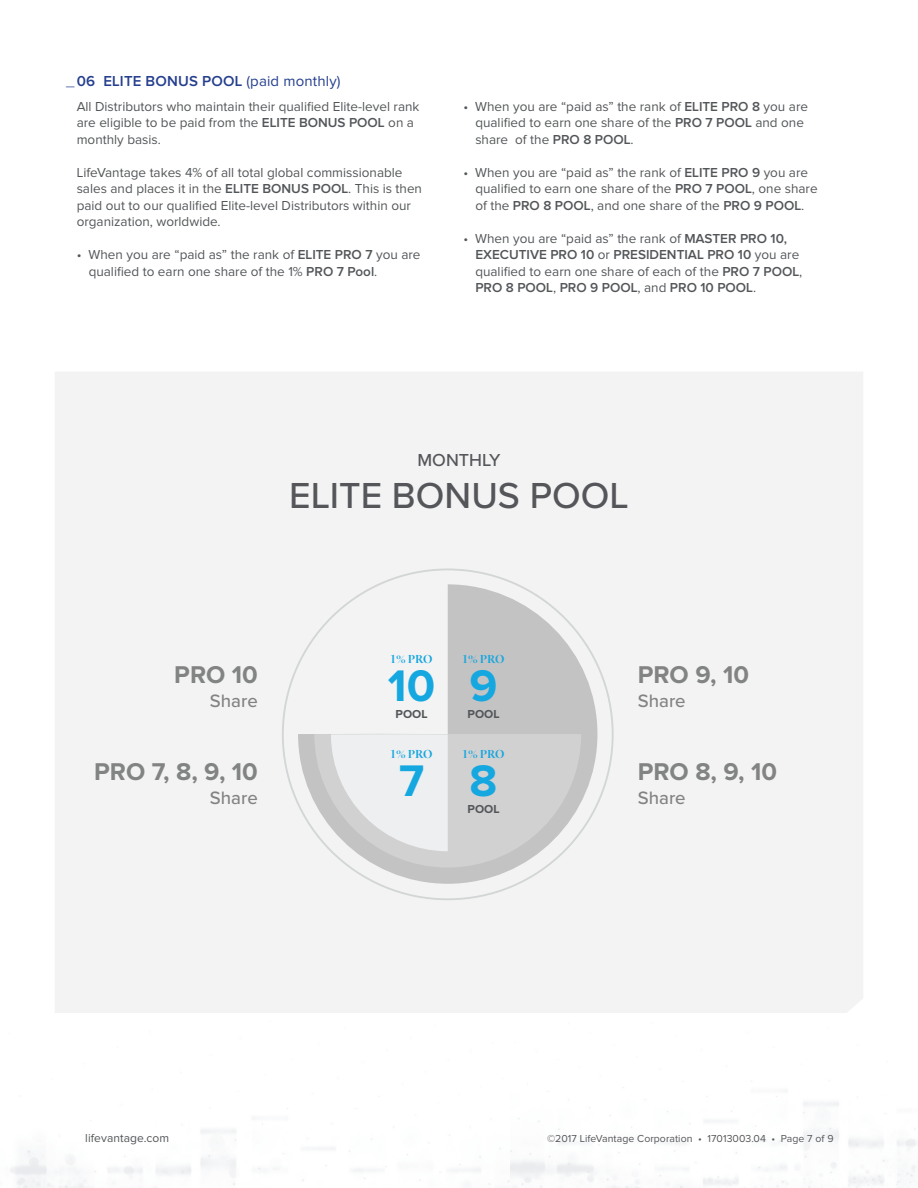
<style>
.page{position:relative;width:918px;height:1188px;background:#fff}
.page>*{position:absolute;margin:0;border:0;box-sizing:border-box;transform-origin:0 0}
.t1{font:700 45.9px "Proxima Nova";color:#15a7e0}
.t2{font:500 37.5px "Proxima Nova";color:#54565a}
.t3{font:700 25.2px "Proxima Nova";color:#828483}
.t4{font:500 18.6px "Proxima Nova";color:#828483}
.t5{font:500 18px "Proxima Nova";color:#54565a}
.t6{font:600 15px "Proxima Nova";letter-spacing:.01em;color:#253f8e}
.t7{font:13.5px/16.5px "Proxima Nova";color:#535659}
.t8{font:600 12px "Quarto";letter-spacing:-.005em;color:#17a6df}
.t9{font:12px "Proxima Nova";letter-spacing:.005em;color:#535659}
.t10{font:700 12px "Proxima Nova";color:#535759}
.t11{font:10.5px "Proxima Nova";letter-spacing:.005em;color:#55565a}
.s1{font-weight:300}
.s2{font-weight:400}
.s3{font-weight:600}
</style>
<div class="page">
<div style="left:55px;top:372px;width:808px;height:641px;background:#f3f3f3"></div>
<svg style="left:282px;top:569px;width:332px;height:331px;fill:#edeff0"></svg>
<p class="t6" style="left:66px;top:75px;width:276px"><span class="s1">_</span>06 ELITE BONUS POOL <span class="s2">(paid monthly)</span></p>
<p class="t7" style="left:77px;top:98px;width:344px">All Distributors who maintain their qualified Elite-level rank are eligible to be paid from the <span class="s3">ELITE BONUS POOL</span> on a monthly basis.</p>
<p class="t7" style="left:77px;top:164px;width:347px">LifeVantage takes 4% of all total global commissionable sales and places it in the <span class="s3">ELITE BONUS POOL</span>. This is then paid out to our qualified Elite-level Distributors within our organization, worldwide.</p>
<p class="t7" style="left:89px;top:247px;width:333px;text-indent:-12px">• When you are “paid as” the rank of <span class="s3">ELITE PRO 7</span> you are qualified to earn one share of the 1% <span class="s3">PRO 7 Pool</span>.</p>
<p class="t7" style="left:475px;top:98px;width:334px;text-indent:-12px">• When you are “paid as” the rank of <span class="s3">ELITE PRO 8</span> you are qualified to earn one share of the <span class="s3">PRO 7 POOL</span> and one share of the <span class="s3">PRO 8 POOL</span>.</p>
<p class="t7" style="left:475px;top:164px;width:344px;text-indent:-12px">• When you are “paid as” the rank of <span class="s3">ELITE PRO 9</span> you are qualified to earn one share of the <span class="s3">PRO 7 POOL</span>, one share of the <span class="s3">PRO 8 POOL</span>, and one share of the <span class="s3">PRO 9 POOL</span>.</p>
<p class="t7" style="left:475px;top:230px;width:329px;text-indent:-12px">• When you are “paid as” the rank of <span class="s3">MASTER PRO 10, EXECUTIVE PRO 10</span> or <span class="s3">PRESIDENTIAL PRO 10</span> you are qualified to earn one share of each of the <span class="s3">PRO 7 POOL</span>, <span class="s3">PRO 8 POOL</span>, <span class="s3">PRO 9 POOL</span>, and <span class="s3">PRO 10 POOL</span>.</p>
<h3 class="t5" style="left:417px;top:450px;width:85px">MONTHLY</h3>
<h2 class="t2" style="left:289px;top:473px;width:341px">ELITE BONUS POOL</h2>
<p class="t8" style="left:391px;top:652px;width:43px">1% PRO</p>
<p class="t8" style="left:463px;top:652px;width:43px">1% PRO</p>
<h3 class="t3" style="left:174px;top:663px;width:85px">PRO 10</h3>
<h3 class="t3" style="left:638px;top:663px;width:113px">PRO 9, 10</h3>
<p class="t10" style="left:396px;top:709px;width:34px">POOL</p>
<h1 class="t1" style="left:470px;top:665px;width:29px">9</h1>
<h1 class="t1" style="left:388px;top:665px;width:49px">10</h1>
<h3 class="t4" style="left:210px;top:690px;width:49px">Share</h3>
<h3 class="t4" style="left:638px;top:690px;width:49px">Share</h3>
<p class="t10" style="left:468px;top:709px;width:34px">POOL</p>
<p class="t8" style="left:391px;top:746px;width:43px">1% PRO</p>
<p class="t8" style="left:463px;top:746px;width:43px">1% PRO</p>
<h3 class="t3" style="left:94px;top:760px;width:165px">PRO 7, 8, 9, 10</h3>
<h3 class="t3" style="left:638px;top:760px;width:141px">PRO 8, 9, 10</h3>
<h1 class="t1" style="left:470px;top:760px;width:29px">8</h1>
<h1 class="t1" style="left:399px;top:760px;width:26px">7</h1>
<h3 class="t4" style="left:210px;top:786px;width:49px">Share</h3>
<h3 class="t4" style="left:638px;top:786px;width:49px">Share</h3>
<p class="t10" style="left:468px;top:803px;width:34px">POOL</p>
<p class="t9" style="left:85px;top:1132px;width:85px">lifevantage.com</p>
<p class="t11" style="left:547px;top:1134px;width:288px">©2017 LifeVantage Corporation • 17013003.04 • Page 7 of 9</p>
</div>
